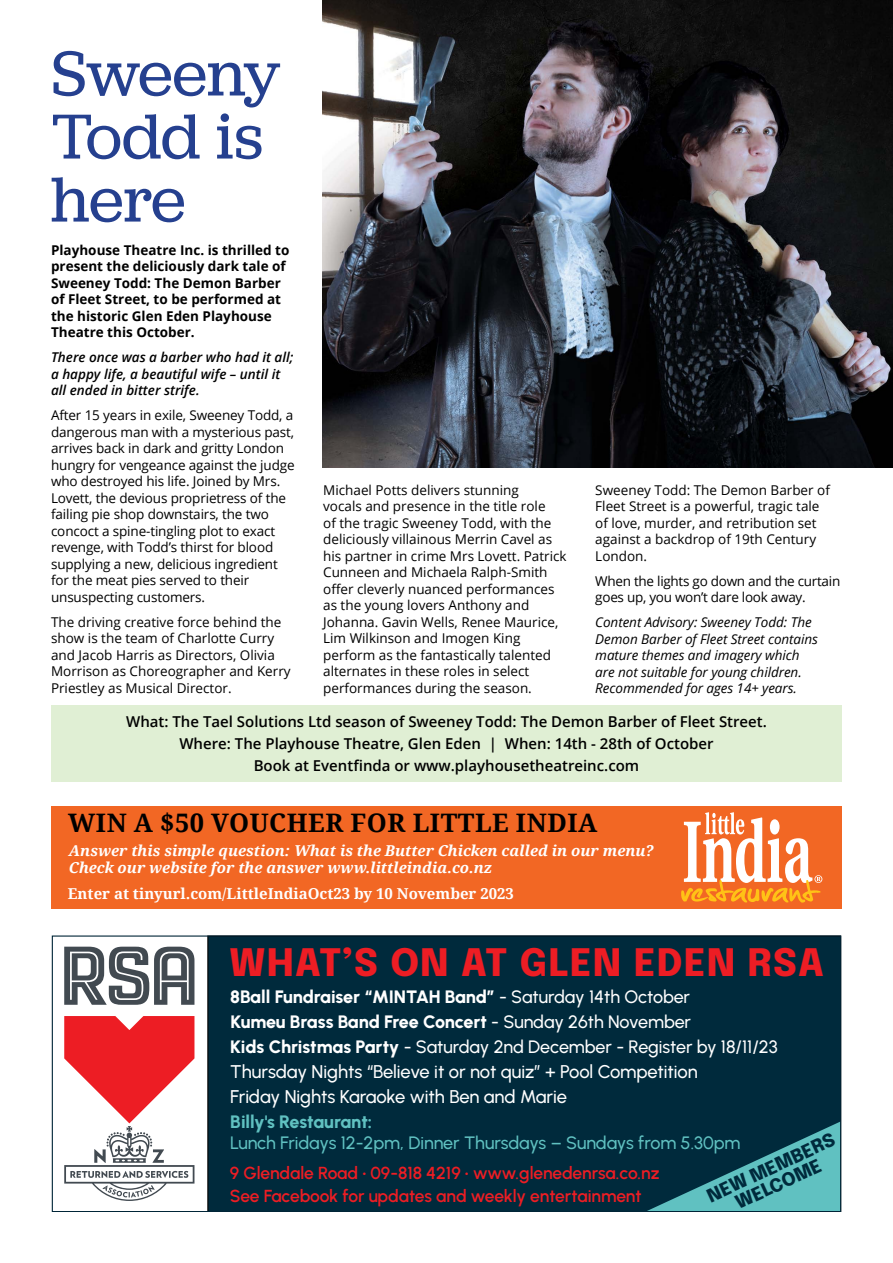
<style>
.page{position:relative;width:893px;height:1263px;background:#fff}
.page>*{position:absolute;margin:0;border:0;box-sizing:border-box;transform-origin:0 0}
.t1{font:66px/63px "Jubilat";letter-spacing:-.01em;color:#25408f}
.t2{font:800 37.65px "Epilogue";letter-spacing:.03em;color:#ed1d24}
.t3{font:700 25.5px "Droid Serif";letter-spacing:.02em;color:#000}
.t4{font:500 18.45px "Urbanist";letter-spacing:-.005em;color:#fff}
.t5{font:800 18.3px/18px "Epilogue";color:#002a3c;text-align:center}
.t6{font:800 18px "Urbanist";letter-spacing:-.01em;color:#fff}
.t7{font:500 18px "Urbanist";letter-spacing:-.005em;color:#fff}
.t8{font:500 18px "Urbanist";letter-spacing:-.005em;color:#60c1c1}
.t9{font:800 18px "Urbanist";color:#60c1c1}
.t10{font:600 17.4px/22.8px "Urbanist";letter-spacing:-.01em;color:#ed1d24}
.t11{font:600 15px/22.2px "Open Sans";color:#000;text-align:center}
.t12{font:italic 700 15px/17.4px "Droid Serif";color:#fff}
.t13{font:700 15px "Droid Serif";color:#fff}
.t14{font:13.5px/16.5px "Open Sans";color:#000}
.t15{font:700 13.5px/16.5px "Open Sans";color:#000}
.t16{font:italic 13.5px/16.5px "Open Sans";letter-spacing:-.005em;color:#000}
.t17{font:italic 600 13.5px/16.5px "Open Sans";color:#000}
.t18{font:13.5px/16.5px "Open Sans";letter-spacing:-.02em;color:#000}
.s1{font-weight:500}
.s2{font-weight:800}
</style>
<div class="page">
<img style="left:323px;top:0;width:570px;height:468px">
<div style="left:208px;top:936px;width:633px;height:275px;background:#002a3c"></div>
<svg style="left:649px;top:1122px;width:190px;height:88px"></svg>
<svg style="left:64px;top:1016px;width:130px;height:185px"></svg>
<svg style="left:64px;top:947px;width:130px;height:58px"></svg>
<div style="left:51px;top:705px;width:791px;height:76px;background:#e0efd4"></div>
<div style="left:51px;top:806px;width:791px;height:102px;background:#f26724"></div>
<svg style="left:681px;top:812px;width:141px;height:90px"></svg>
<h1 class="t1" style="left:51px;top:40px;width:231px">Sweeny<br>Todd is here</h1>
<p class="t15" style="left:51px;top:241px;width:240px">Playhouse Theatre Inc. is thrilled to present the deliciously dark tale of<br>Sweeney Todd: The Demon Barber of Fleet Street, to be performed at the historic Glen Eden Playhouse<br>Theatre this October.</p>
<p class="t17" style="left:51px;top:349px;width:244px">There once was a barber who had it all; a happy life, a beautiful wife – until it all ended in bitter strife.</p>
<p class="t14" style="left:51px;top:407px;width:245px">After 15 years in exile, Sweeney Todd, a dangerous man with a mysterious past, arrives back in dark and gritty London hungry for vengeance against the judge who destroyed his life. Joined by Mrs.<br>Lovett, the devious proprietress of the failing pie shop downstairs, the two concoct a spine-tingling plot to exact revenge, with Todd’s thirst for blood supplying a new, delicious ingredient for the meat pies served to their unsuspecting customers.</p>
<p class="t14" style="left:51px;top:613px;width:241px">The driving creative force behind the show is the team of Charlotte Curry and Jacob Harris as Directors, Olivia Morrison as Choreographer and Kerry Priestley as Musical Director.</p>
<p class="t14" style="left:323px;top:481px;width:245px">Michael Potts delivers stunning<br>vocals and presence in the title role<br>of the tragic Sweeney Todd, with the deliciously villainous Merrin Cavel as his partner in crime Mrs Lovett. Patrick Cunneen and Michaela Ralph-Smith offer cleverly nuanced performances as the young lovers Anthony and Johanna. Gavin Wells, Renee Maurice, Lim Wilkinson and Imogen King perform as the fantastically talented alternates in these roles in select performances during the season.</p>
<p class="t14" style="left:595px;top:481px;width:236px">Sweeney Todd: The Demon Barber of<br>Fleet Street is a powerful, tragic tale of love, murder, and retribution set against a backdrop of 19th Century<br>London.</p>
<p class="t18" style="left:595px;top:572px;width:246px">When the lights go down and the curtain goes up, you won’t dare look away.</p>
<p class="t16" style="left:595px;top:614px;width:224px">Content Advisory: Sweeney Todd: The Demon Barber of Fleet Street contains mature themes and imagery which are not suitable for young children.<br>Recommended for ages 14+ years.</p>
<p class="t11" style="left:126px;top:710px;width:642px">What: The Tael Solutions Ltd season of Sweeney Todd: The Demon Barber of Fleet Street.<br>Where: The Playhouse Theatre, Glen Eden | When: 14th - 28th of October<br>Book at Eventfinda or www.playhousetheatreinc.com</p>
<h3 class="t3" style="left:68px;top:805px;width:531px">WIN A $50 VOUCHER FOR LITTLE INDIA</h3>
<p class="t12" style="left:69px;top:841px;width:586px">Answer this simple question: What is the Butter Chicken called in our menu?<br>Check our website for the answer www.littleindia.co.nz</p>
<p class="t13" style="left:68px;top:883px;width:448px">Enter at tinyurl.com/LittleIndiaOct23 by 10 November 2023</p>
<h2 class="t2" style="left:229px;top:934px;width:596px">WHAT’S ON AT GLEN EDEN RSA</h2>
<h3 class="t6" style="left:230px;top:985px;width:461px">8Ball Fundraiser “MINTAH Band” <span class="s1">- Saturday 14th October</span></h3>
<h3 class="t7" style="left:230px;top:1035px;width:549px"><span class="s2">Kids Christmas Party</span> - Saturday 2nd December - Register by 18/11/23</h3>
<h3 class="t4" style="left:230px;top:1059px;width:469px">Thursday Nights “Believe it or not quiz” + Pool Competition</h3>
<h3 class="t9" style="left:230px;top:1110px;width:143px">Billy's Restaurant:</h3>
<h3 class="t8" style="left:230px;top:1131px;width:512px">Lunch Fridays 12-2pm, Dinner Thursdays – Sundays from 5.30pm</h3>
<h3 class="t6" style="left:230px;top:1010px;width:462px">Kumeu Brass Band Free Concert <span class="s1">- Sunday 26th November</span></h3>
<h3 class="t4" style="left:230px;top:1085px;width:338px">Friday Nights Karaoke with Ben and Marie</h3>
<h3 class="t5" style="left:704px;top:1187px;width:140px;rotate:-25deg">NEW MEMBERS<br>WELCOME</h3>
<p class="t10" style="left:230px;top:1161px;width:431px">9 Glendale Road • 09-818 4219 • www.glenedenrsa.co.nz<br>See Facebook for updates and weekly entertainment</p>
</div>
